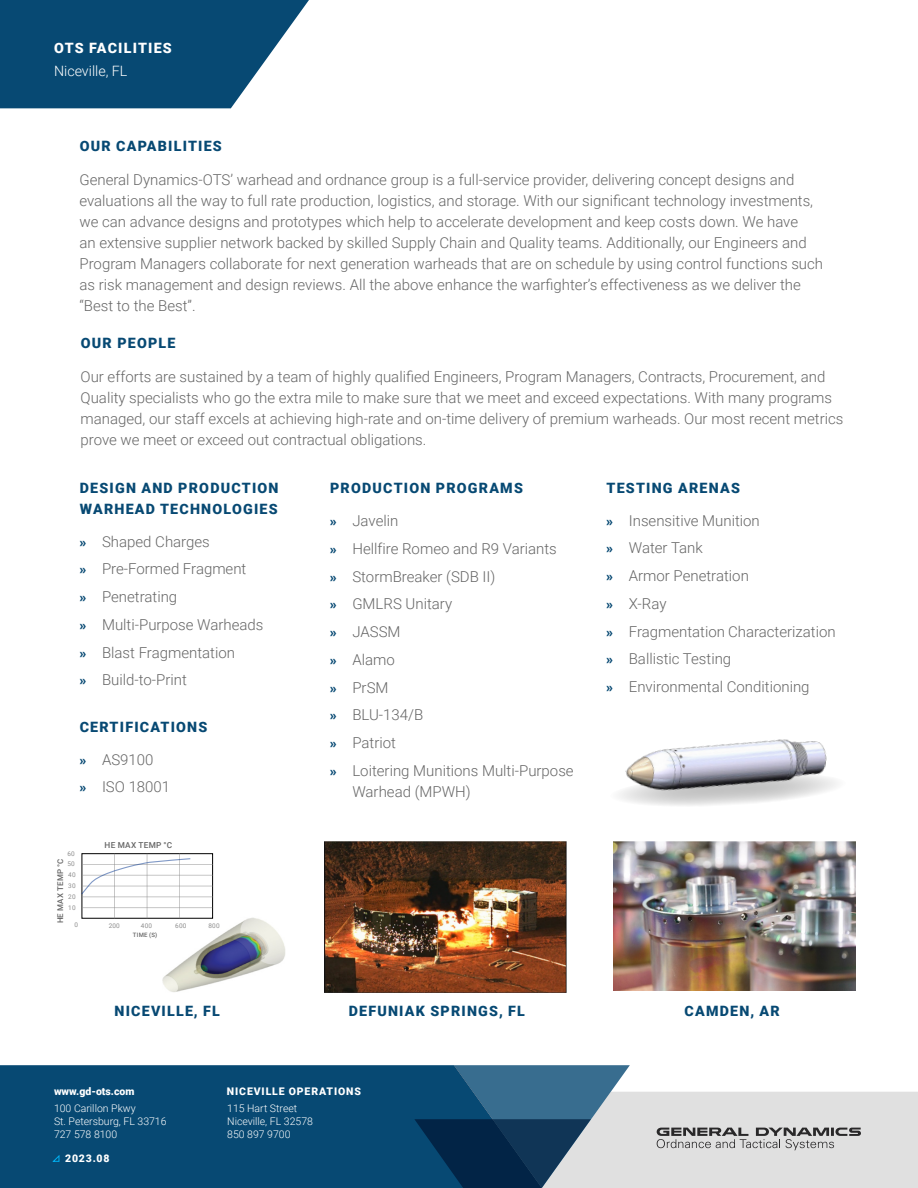
<style>
.page{position:relative;width:918px;height:1188px;background:#fff}
.page>*{position:absolute;margin:0;border:0;box-sizing:border-box;transform-origin:0 0}
.t1{font:300 15px/27.8px "Roboto";color:#666}
.t2{font:900 14.25px/21px "Roboto";letter-spacing:.085em;color:#074973}
.t3{font:900 14.25px "Roboto";letter-spacing:.085em;color:#fff}
.t4{font:300 14.25px "Roboto";color:#fff}
.t5{font:300 10.5px/12.8px "Roboto";color:#fff}
.t6{font:900 10.5px "Roboto";letter-spacing:.085em;color:#fff}
.t7{font:900 10.5px "Roboto";color:#fff}
.t8{font:500 8.25px "Roboto";letter-spacing:.035em;color:#666}
.t9{font:500 7.95px "Roboto";letter-spacing:.035em;color:#666}
.t10{font:6.45px "Roboto";letter-spacing:.035em;color:#8c8c8c}
.t11{font:500 6px "Roboto";color:#666}
.s1{font-weight:900;font-size:13.5px;color:#074973}
</style>
<div class="page">
<div style="left:0;top:1065px;width:414px;height:123px;background:#074973"></div>
<svg style="left:414px;top:1065px;width:504px;height:123px;background:#9cacb8"></svg>
<svg style="left:52px;top:1154px;width:8px;height:8px"></svg>
<svg style="left:619px;top:780px;width:218px;height:19px"></svg>
<img style="left:623px;top:739px;width:210px;height:67px">
<img style="left:613px;top:842px;width:242px;height:149px">
<img style="left:324px;top:842px;width:243px;height:150px">
<img style="left:162px;top:906px;width:123px;height:86px">
<div style="left:133px;top:909px;width:73px;height:33px;background:#fff"></div>
<div style="left:82px;top:853px;width:131px;height:65px;background:#fff;border:1px solid #000"></div>
<hr style="left:114px;top:854px;width:1px;height:64px;background:#8c8c8c">
<hr style="left:147px;top:854px;width:1px;height:64px;background:#8c8c8c">
<hr style="left:179px;top:853px;width:1px;height:65px;background:#8c8c8c">
<hr style="left:82px;top:864px;width:131px;height:1px;background:#8c8c8c">
<hr style="left:82px;top:875px;width:131px;height:1px;background:#8c8c8c">
<hr style="left:82px;top:886px;width:131px;height:1px;background:#8c8c8c">
<hr style="left:82px;top:897px;width:131px;height:1px;background:#8c8c8c">
<hr style="left:82px;top:907px;width:130px;height:1px;background:#8c8c8c">
<svg style="left:81px;top:858px;width:110px;height:37px"></svg>
<svg style="left:0;top:0;width:309px;height:108px;background:#265f84"></svg>
<p class="t3" style="left:54px;top:38px;width:119px">OTS FACILITIES</p>
<p class="t4" style="left:54px;top:60px;width:75px">Niceville, FL</p>
<p class="t2" style="left:80px;top:135px;width:144px">OUR CAPABILITIES</p>
<p class="t1" style="left:80px;top:169px;width:745px;line-height:21px">General Dynamics-OTS’ warhead and ordnance group is a full-service provider, delivering concept designs and evaluations all the way to full rate production, logistics, and storage. With our significant technology investments, we can advance designs and prototypes which help to accelerate development and keep costs down. We have<br>an extensive supplier network backed by skilled Supply Chain and Quality teams. Additionally, our Engineers and Program Managers collaborate for next generation warheads that are on schedule by using control functions such as risk management and design reviews. All the above enhance the warfighter’s effectiveness as we deliver the “Best to the Best”.</p>
<p class="t2" style="left:81px;top:332px;width:96px">OUR PEOPLE</p>
<p class="t1" style="left:81px;top:366px;width:764px;line-height:21px">Our efforts are sustained by a team of highly qualified Engineers, Program Managers, Contracts, Procurement, and Quality specialists who go the extra mile to make sure that we meet and exceed expectations. With many programs managed, our staff excels at achieving high-rate and on-time delivery of premium warheads. Our most recent metrics prove we meet or exceed out contractual obligations.</p>
<p class="t2" style="left:80px;top:477px;width:200px">DESIGN AND PRODUCTION<br>WARHEAD TECHNOLOGIES</p>
<p class="t1" style="left:80px;top:527px;width:186px"><span class="s1">»</span> Shaped Charges<br><span class="s1">»</span> Pre-Formed Fragment<br><span class="s1">»</span> Penetrating<br><span class="s1">»</span> Multi-Purpose Warheads <span class="s1">»</span> Blast Fragmentation<br><span class="s1">»</span> Build-to-Print</p>
<p class="t2" style="left:607px;top:477px;width:135px">TESTING ARENAS</p>
<p class="t1" style="left:606px;top:506px;width:231px"><span class="s1">»</span> Insensitive Munition<br><span class="s1">»</span> Water Tank<br><span class="s1">»</span> Armor Penetration<br><span class="s1">»</span> X-Ray<br><span class="s1">»</span> Fragmentation Characterization <span class="s1">»</span> Ballistic Testing<br><span class="s1">»</span> Environmental Conditioning</p>
<p class="t2" style="left:330px;top:477px;width:194px">PRODUCTION PROGRAMS</p>
<p class="t1" style="left:330px;top:506px;width:245px"><span class="s1">»</span> Javelin<br><span class="s1">»</span> Hellfire Romeo and R9 Variants<br><span class="s1">»</span> StormBreaker (SDB II)<br><span class="s1">»</span> GMLRS Unitary<br><span class="s1">»</span> JASSM<br><span class="s1">»</span> Alamo<br><span class="s1">»</span> PrSM<br><span class="s1">»</span> BLU-134/B<br><span class="s1">»</span> Patriot<br><span class="s1">»</span> Loitering Munitions Multi-Purpose</p>
<p class="t1" style="left:352px;top:777px;width:120px">Warhead (MPWH)</p>
<p class="t2" style="left:80px;top:715px;width:129px">CERTIFICATIONS</p>
<p class="t1" style="left:79px;top:745px;width:92px"><span class="s1">»</span> AS9100<br><span class="s1">»</span> ISO 18001</p>
<p class="t10" style="left:67px;top:849px;width:9px">60</p>
<p class="t8" style="left:105px;top:839px;width:69px">HE MAX TEMP °C</p>
<p class="t9" style="left:55px;top:923px;width:66px;rotate:-90deg">HE MAX TEMP °C</p>
<p class="t10" style="left:67px;top:860px;width:9px">50</p>
<p class="t10" style="left:68px;top:871px;width:9px">40</p>
<p class="t10" style="left:68px;top:882px;width:9px">30</p>
<p class="t10" style="left:68px;top:893px;width:9px">20</p>
<p class="t10" style="left:68px;top:904px;width:9px">10</p>
<p class="t10" style="left:74px;top:920px;width:5px">0</p>
<p class="t10" style="left:109px;top:921px;width:13px">200</p>
<p class="t10" style="left:141px;top:921px;width:13px">400</p>
<p class="t10" style="left:175px;top:921px;width:13px">600</p>
<p class="t10" style="left:208px;top:921px;width:13px">800</p>
<p class="t11" style="left:133px;top:931px;width:26px">TIME (S)</p>
<p class="t2" style="left:115px;top:999px;width:107px">NICEVILLE, FL</p>
<p class="t2" style="left:349px;top:999px;width:178px">DEFUNIAK SPRINGS, FL</p>
<p class="t2" style="left:685px;top:999px;width:97px">CAMDEN, AR</p>
<p class="t7" style="left:54px;top:1084px;width:82px">www.gd-ots.com</p>
<p class="t5" style="left:54px;top:1102px;width:114px">100 Carillon Pkwy<br>St. Petersburg, FL 33716<br>727 578 8100</p>
<p class="t6" style="left:65px;top:1151px;width:46px">2023.08</p>
<p class="t6" style="left:227px;top:1084px;width:136px">NICEVILLE OPERATIONS</p>
<p class="t5" style="left:227px;top:1102px;width:87px">115 Hart Street<br>Niceville, FL 32578<br>850 897 9700</p>
</div>
